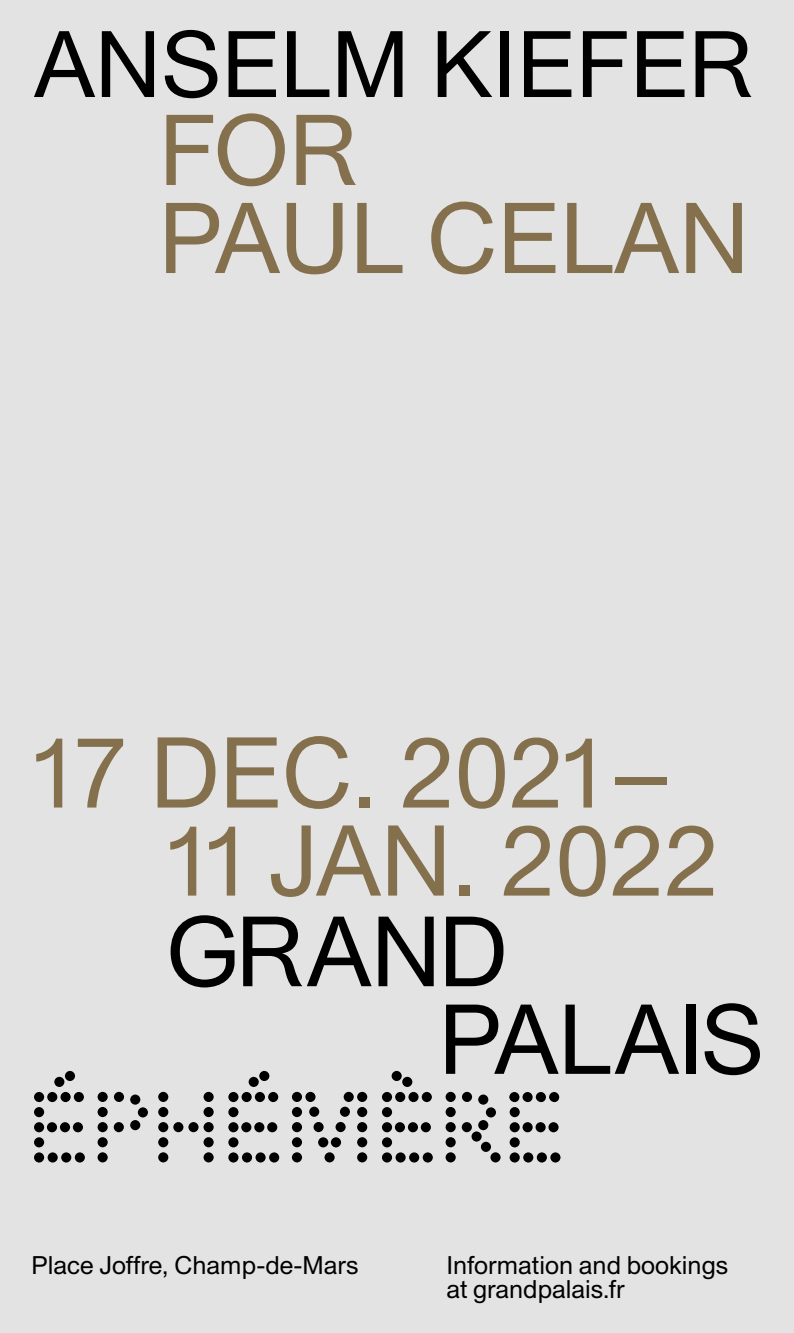
<style>
.page{position:relative;width:794px;height:1333px;background:#fff}
.page>*{position:absolute;margin:0;border:0;box-sizing:border-box;transform-origin:0 0}
.t1{font:98px/88px "Union";color:#85704e}
.t2{font:92px "Union";color:#000}
.t3{font:25px/24px "Union";color:#000}
</style>
<div class="page">
<div style="left:0;top:0;width:794px;height:1332px;background:#e3e3e3"></div>
<svg style="left:171px;top:915px;width:63px;height:72px"></svg>
<svg style="left:243px;top:916px;width:128px;height:70px"></svg>
<svg style="left:378px;top:916px;width:56px;height:70px"></svg>
<svg style="left:446px;top:916px;width:57px;height:70px"></svg>
<svg style="left:446px;top:1004px;width:112px;height:69px"></svg>
<svg style="left:565px;top:1004px;width:114px;height:69px"></svg>
<div style="left:686px;top:1004px;width:9px;height:69px;background:#000"></div>
<svg style="left:704px;top:1003px;width:56px;height:72px"></svg>
<svg style="left:34px;top:1070px;width:51px;height:92px"></svg>
<svg style="left:98px;top:1091px;width:50px;height:71px"></svg>
<svg style="left:158px;top:1091px;width:56px;height:71px"></svg>
<svg style="left:228px;top:1070px;width:51px;height:92px"></svg>
<svg style="left:292px;top:1091px;width:75px;height:71px"></svg>
<svg style="left:382px;top:1070px;width:51px;height:92px"></svg>
<svg style="left:445px;top:1091px;width:55px;height:71px"></svg>
<svg style="left:509px;top:1092px;width:51px;height:70px"></svg>
<h2 class="t2" style="left:34px;top:11px;width:720px">ANSELM KIEFER</h2>
<h1 class="t1" style="left:159px;top:107px;width:592px">FOR<br>PAUL CELAN</h1>
<h1 class="t1" style="left:168px;top:729px;width:552px;text-indent:-134px">17 DEC. 2021–<br>11 JAN. 2022</h1>
<p class="t3" style="left:31px;top:1252px;width:329px">Place Joffre, Champ-de-Mars</p>
<p class="t3" style="left:446px;top:1252px;width:283px">Information and bookings at grandpalais.fr</p>
</div>
